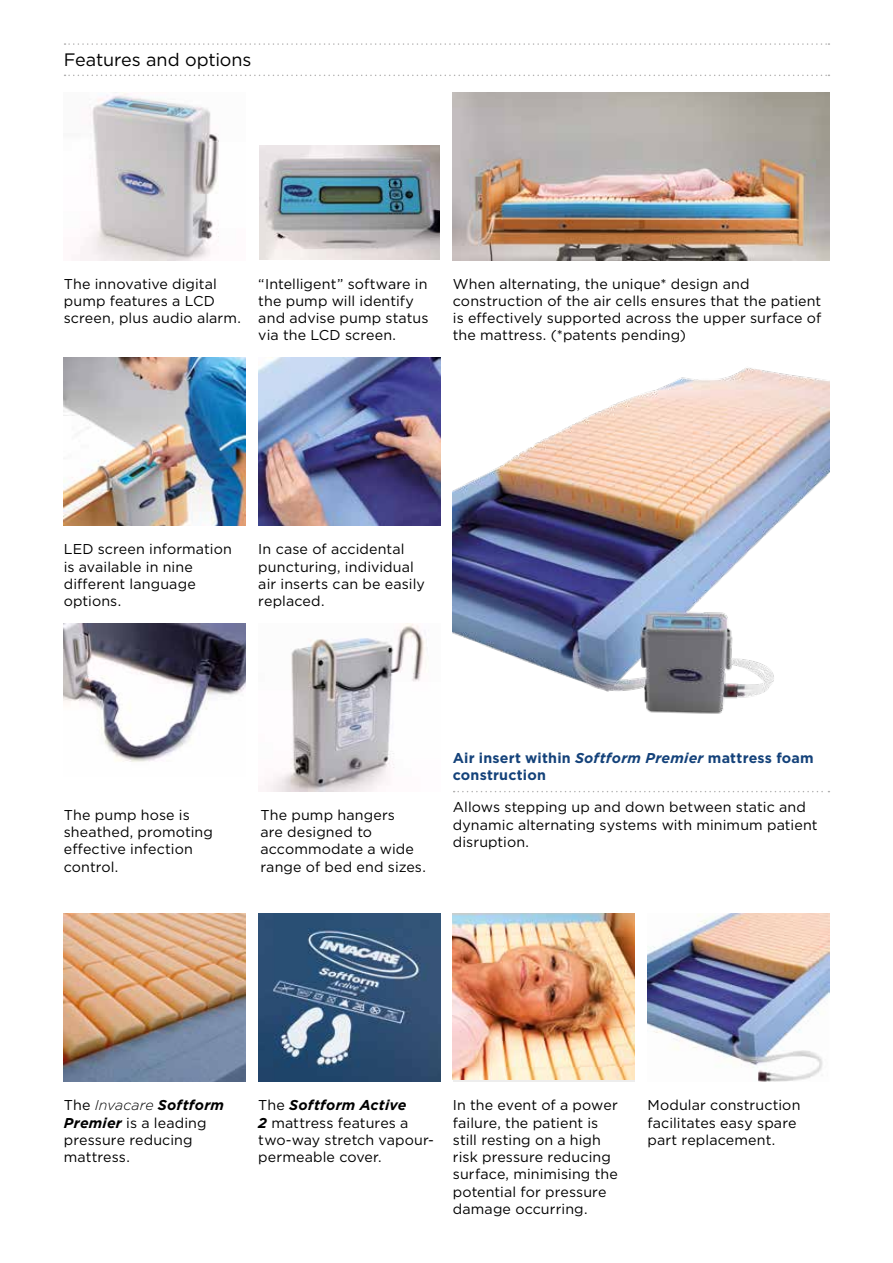
<style>
.page{position:relative;width:893px;height:1263px;background:#fff}
.page>*{position:absolute;margin:0;border:0;box-sizing:border-box;transform-origin:0 0}
.t1{font:18px "Gotham";letter-spacing:-.005em;color:#000}
.t2{font:14.25px/17.2px "Gotham";letter-spacing:.01em;color:#000}
.t3{font:700 14.25px/17.2px "Gotham";letter-spacing:.015em;color:#14427a}
.s1{font-style:italic}
.s2{font-weight:300;font-style:italic}
.s3{font-weight:700;font-style:italic}
</style>
<div class="page">
<svg style="left:65px;top:43px;width:764px;height:2px"></svg>
<svg style="left:65px;top:75px;width:764px;height:1px"></svg>
<img style="left:453px;top:368px;width:376px;height:346px">
<svg style="left:454px;top:791px;width:375px;height:1px"></svg>
<img style="left:453px;top:92px;width:376px;height:168px">
<img style="left:453px;top:913px;width:182px;height:167px">
<img style="left:647px;top:913px;width:182px;height:169px">
<img style="left:80px;top:92px;width:139px;height:168px">
<img style="left:259px;top:145px;width:180px;height:114px">
<img style="left:64px;top:357px;width:182px;height:169px">
<img style="left:258px;top:358px;width:182px;height:168px">
<img style="left:64px;top:623px;width:182px;height:139px">
<img style="left:265px;top:623px;width:160px;height:168px">
<img style="left:64px;top:913px;width:182px;height:169px">
<img style="left:258px;top:913px;width:182px;height:169px">
<p class="t1" style="left:64px;top:48px;width:189px">Features and options</p>
<p class="t2" style="left:64px;top:275px;width:179px">The innovative digital pump features a LCD screen, plus audio alarm.</p>
<p class="t2" style="left:258px;top:275px;width:172px">“Intelligent” software in the pump will identify and advise pump status via the LCD screen.</p>
<p class="t2" style="left:453px;top:275px;width:370px">When alternating, the unique* design and construction of the air cells ensures that the patient is effectively supported across the upper surface of the mattress. (*patents pending)</p>
<p class="t2" style="left:64px;top:540px;width:170px">LED screen information is available in nine different language options.</p>
<p class="t2" style="left:258px;top:540px;width:168px">In case of accidental puncturing, individual air inserts can be easily replaced.</p>
<p class="t2" style="left:64px;top:806px;width:151px">The pump hose is sheathed, promoting effective infection control.</p>
<p class="t2" style="left:260px;top:806px;width:167px">The pump hangers<br>are designed to accommodate a wide range of bed end sizes.</p>
<p class="t3" style="left:453px;top:749px;width:362px">Air insert within <span class="s1">Softform Premier</span> mattress foam construction</p>
<p class="t2" style="left:453px;top:798px;width:366px">Allows stepping up and down between static and dynamic alternating systems with minimum patient disruption.</p>
<p class="t2" style="left:64px;top:1096px;width:162px">The <span class="s2">Invacare</span> <span class="s3">Softform<br>Premier</span> is a leading pressure reducing mattress.</p>
<p class="t2" style="left:258px;top:1096px;width:177px">The <span class="s3">Softform Active<br>2</span> mattress features a two-way stretch vapour&shy;permeable cover.</p>
<p class="t2" style="left:453px;top:1096px;width:166px">In the event of a power failure, the patient is still resting on a high risk pressure reducing surface, minimising the potential for pressure damage occurring.</p>
<p class="t2" style="left:647px;top:1096px;width:155px">Modular construction facilitates easy spare part replacement.</p>
</div>
